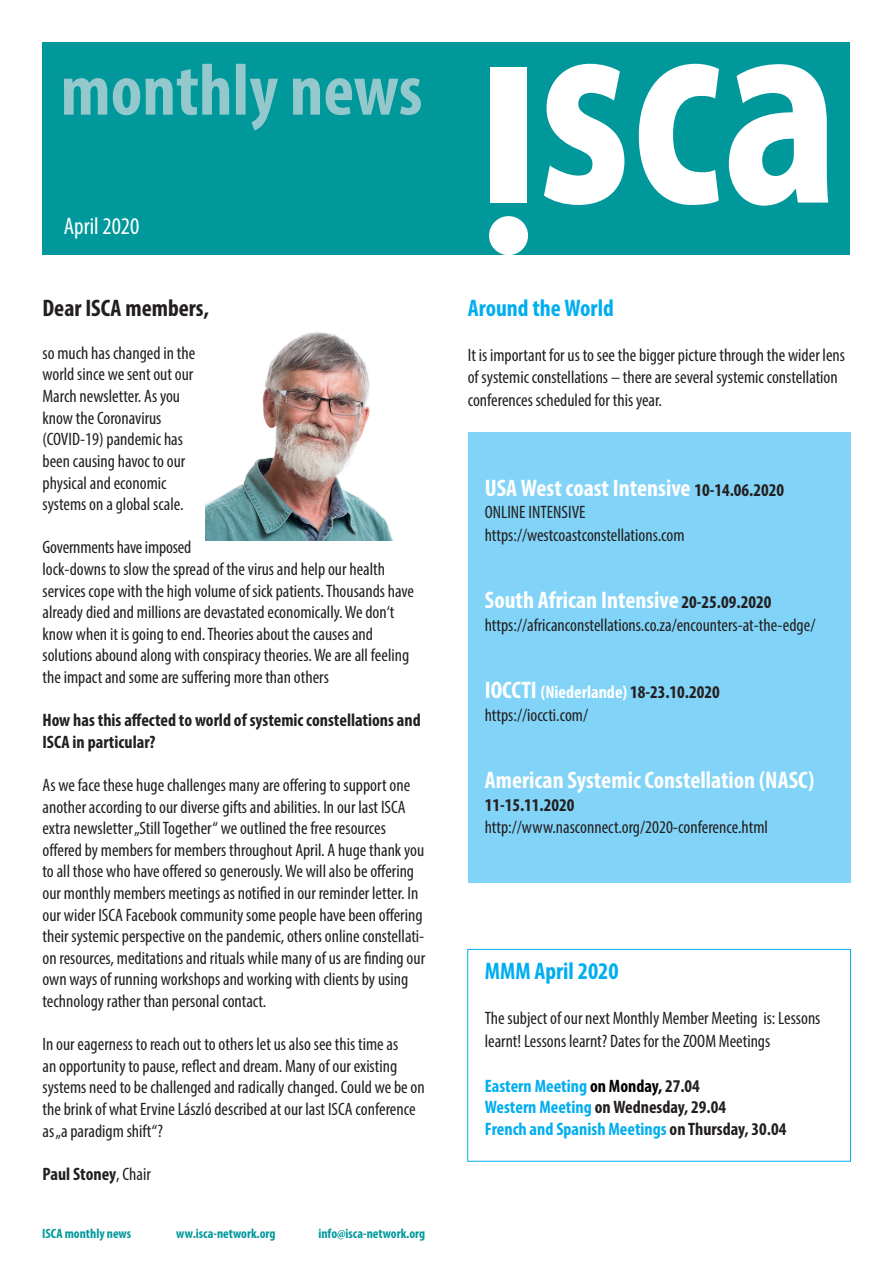
<style>
.page{position:relative;width:893px;height:1263px;background:#fff}
.page>*{position:absolute;margin:0;border:0;box-sizing:border-box;transform-origin:0 0}
.t1{font:700 condensed 24px "Myriad Pro";color:#fff}
.t2{font:700 condensed 24px "Myriad Pro";color:#00aeef}
.t3{font:700 condensed 24px "Myriad Pro";color:#231f20}
.t4{font:condensed 24px "Myriad Pro";color:#fff}
.t5{font:condensed 18px/21.6px "Myriad Pro";color:#231f20}
.t6{font:700 condensed 18px/21.6px "Myriad Pro";color:#00aeef}
.t7{font:700 condensed 18px/21.6px "Myriad Pro";color:#231f20}
.t8{font:700 condensed 13.5px "Myriad Pro";color:#00989b}
.s1{font-weight:400}
.s2{font-size:18px;color:#231f20}
.s3{font-weight:700;font-size:24px;color:#fff}
.s4{font-weight:700;color:#fff}
.s5{font-weight:700}
.s6{color:#000}
.s7{color:#231f20}
</style>
<div class="page">
<div style="left:43px;top:43px;width:807px;height:212px;background:#00989b"></div>
<div style="left:491px;top:67px;width:36px;height:135px;background:#fff"></div>
<svg style="left:544px;top:64px;width:80px;height:141px"></svg>
<svg style="left:639px;top:64px;width:80px;height:141px"></svg>
<svg style="left:729px;top:64px;width:99px;height:142px"></svg>
<div style="left:489px;top:216px;width:39px;height:39px;background:#fff;border-radius:50%"></div>
<img style="left:206px;top:332px;width:187px;height:209px">
<svg style="left:64px;top:64px;width:357px;height:66px"></svg>
<div style="left:468px;top:432px;width:382px;height:450px;background:#81d4f7"></div>
<div style="left:467px;top:949px;width:384px;height:212px;border:1px solid #00aeef"></div>
<h1 class="t4" style="left:64px;top:211px;width:77px">April 2020</h1>
<h1 class="t3" style="left:43px;top:293px;width:168px">Dear ISCA members,</h1>
<p class="t5" style="left:43px;top:342px;width:154px">so much has changed in the world since we sent out our<br>March newsletter. As you know the Coronavirus (COVID-19) pandemic has been causing havoc to our physical and economic systems on a global scale.</p>
<p class="t5" style="left:43px;top:536px;width:373px">Governments have imposed<br>lock-downs to slow the spread of the virus and help our health services cope with the high volume of sick patients. Thousands have already died and millions are devastated economically. We don‘t know when it is going to end. Theories about the causes and solutions abound along with conspiracy theories. We are all feeling the impact and some are suffering more than others</p>
<p class="t7" style="left:43px;top:709px;width:380px">How has this affected to world of systemic constellations and<br>ISCA in particular?</p>
<p class="t5" style="left:43px;top:774px;width:384px">As we face these huge challenges many are offering to support one another according to our diverse gifts and abilities. In our last ISCA extra newsletter „Still Together“ we outlined the free resources offered by members for members throughout April. A huge thank you to all those who have offered so generously. We will also be offering our monthly members meetings as notified in our reminder letter. In our wider ISCA Facebook community some people have been offering their systemic perspective on the pandemic, others online constellati&shy;on resources, meditations and rituals while many of us are finding our own ways of running workshops and working with clients by using technology rather than personal contact.</p>
<p class="t5" style="left:43px;top:1033px;width:384px">In our eagerness to reach out to others let us also see this time as<br>an opportunity to pause, reflect and dream. Many of our existing systems need to be challenged and radically changed. Could we be on the brink of what Ervine László described at our last ISCA conference as „a paradigm shift“?</p>
<p class="t7" style="left:43px;top:1162px;width:110px">Paul Stoney<span class="s1">, Chair</span></p>
<p class="t8" style="left:42px;top:1225px;width:90px">ISCA monthly news</p>
<p class="t8" style="left:176px;top:1225px;width:101px">ww.isca-network.org</p>
<p class="t8" style="left:318px;top:1225px;width:108px">info@isca-network.org</p>
<h1 class="t2" style="left:468px;top:293px;width:148px">Around the World</h1>
<p class="t5" style="left:468px;top:343px;width:379px;line-height:22.5px">It is important for us to see the bigger picture through the wider lens of systemic constellations – there are several systemic constellation conferences scheduled for this year.</p>
<h1 class="t1" style="left:485px;top:473px;width:301px">USA West coast Intensive <span class="s2">10-14.06.2020</span></h1>
<p class="t5" style="left:485px;top:501px;width:201px;line-height:22.5px">ONLINE INTENSIVE https://westcoastconstellations.com</p>
<h1 class="t1" style="left:485px;top:585px;width:288px">South African Intensive <span class="s2">20-25.09.2020</span></h1>
<p class="t5" style="left:485px;top:614px;width:332px">https://africanconstellations.co.za/encounters-at-the-edge/</p>
<p class="t5" style="left:485px;top:681px;width:237px;line-height:22.5px"><span class="s3">IOCCTI</span> <span class="s4">(Niederlande)</span> <span class="s5">18-23.10.2020 </span>https://ioccti.com/</p>
<h1 class="t1" style="left:485px;top:765px;width:331px">American Systemic Constellation (NASC)</h1>
<p class="t7" style="left:485px;top:793px;width:91px">11-15.11.2020</p>
<p class="t5" style="left:485px;top:816px;width:285px">http://www.nasconnect.org/2020-conference.html</p>
<h1 class="t2" style="left:485px;top:956px;width:135px">MMM April 2020</h1>
<p class="t5" style="left:485px;top:1007px;width:337px;line-height:22.5px">The subject of our next Monthly Member Meeting is: Lessons learnt! Lessons learnt? Dates for the ZOOM Meetings</p>
<p class="t6" style="left:485px;top:1074px;width:303px">Eastern Meeting <span class="s6">on Monday,</span> <span class="s7">27.04<br></span>Western Meeting <span class="s7">on Wednesday, 29.04<br></span>French and Spanish Meetings <span class="s7">on Thursday, 30.04</span></p>
</div>
